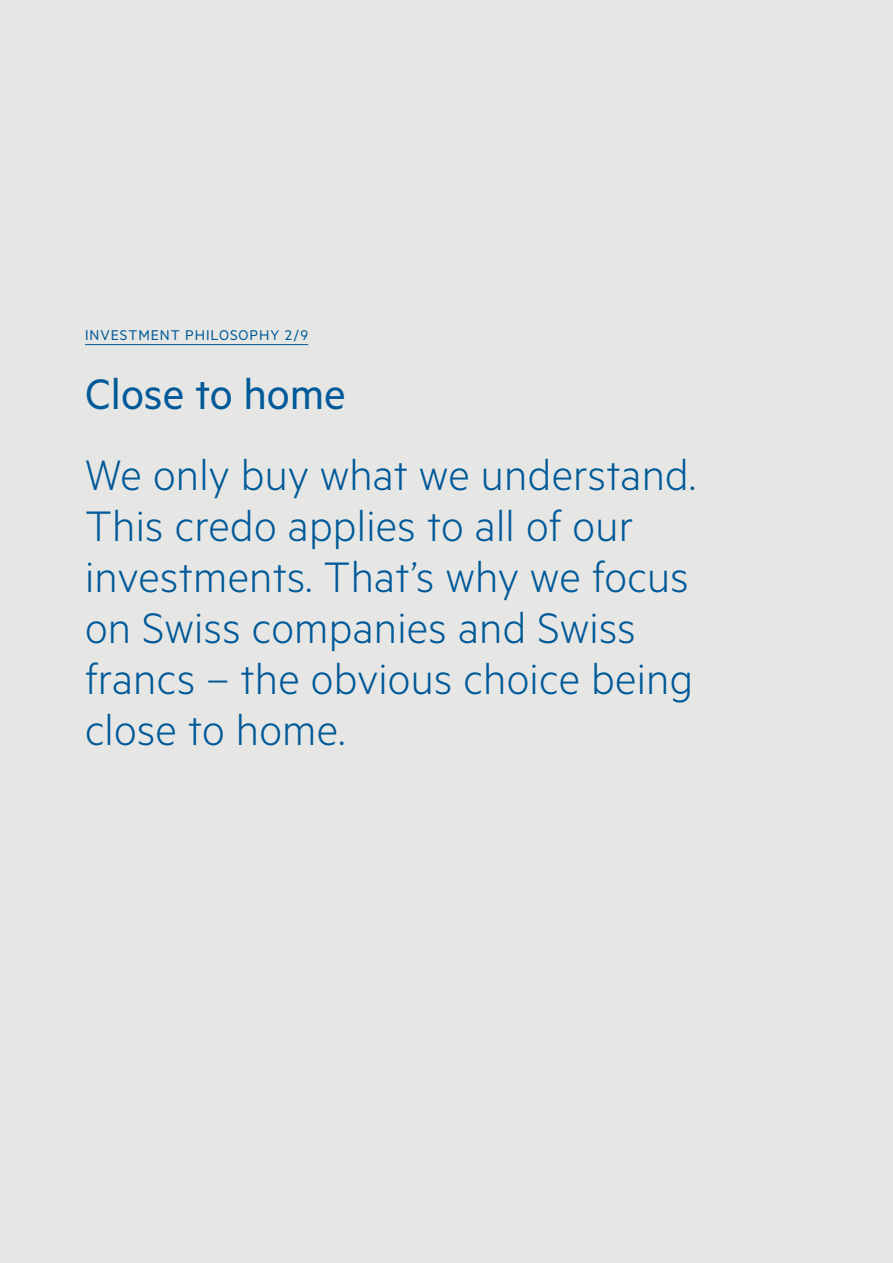
<style>
.page{position:relative;width:893px;height:1263px;background:#e6e7e5}
.page>*{position:absolute;margin:0;border:0;box-sizing:border-box;transform-origin:0 0}
.XL{font:300 48px/51px "Metric";letter-spacing:.005em;color:#005998}
.XL_Title{font:48px "Metric";color:#005998}
.Lauftext{font:15.9px "Metric";letter-spacing:.06em;color:#005998}
</style>
<div class="page">
<hr style="left:85px;top:344px;width:223px;height:1px;background:#005998">
<p class="Lauftext" style="left:85px;top:325px;width:225px">INVESTMENT PHILOSOPHY 2/9</p>
<p class="XL_Title" style="left:85px;top:366px;width:262px">Close to home</p>
<p class="XL" style="left:85px;top:447px;width:612px">We only buy what we understand.<br>This credo applies to all of our investments. That’s why we focus on Swiss companies and Swiss francs – the obvious choice being close to home.</p>
</div>
